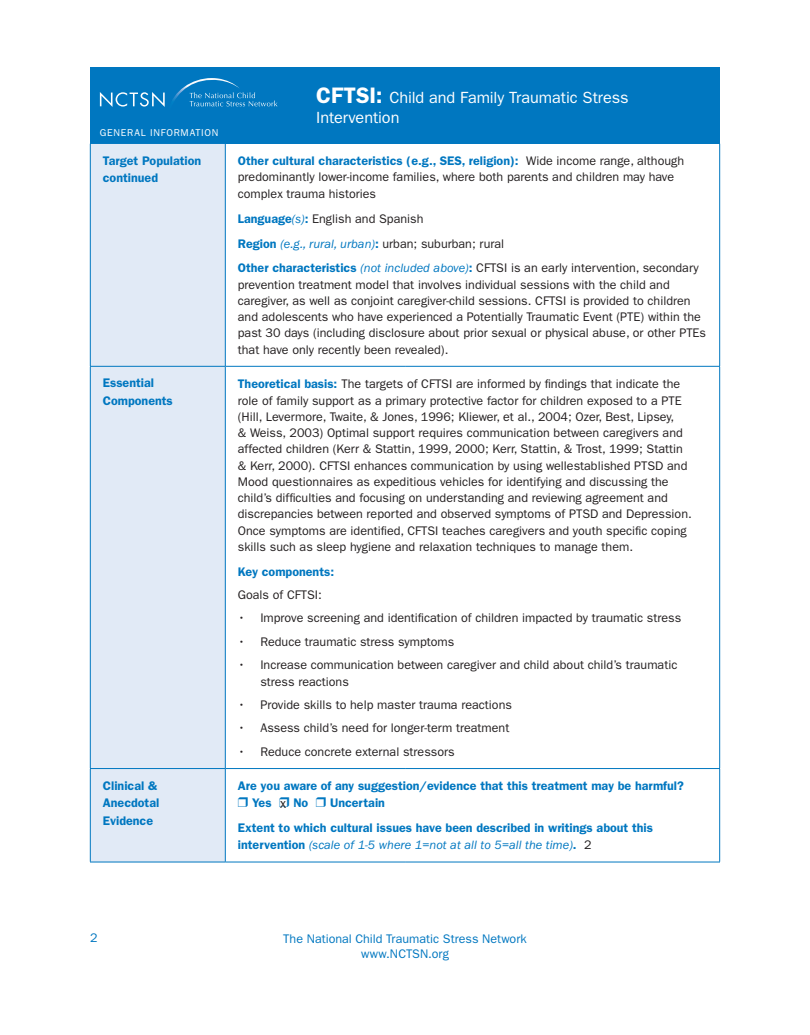
<style>
.page{position:relative;width:810px;height:1035px;background:#fff}
.page>*{position:absolute;margin:0;border:0;box-sizing:border-box;transform-origin:0 0}
.Header_Title{font:16.25px/20px "ITC Franklin Gothic Std";letter-spacing:-.005em;color:#fff}
.t1{font:13.75px "ITC Franklin Gothic Std";color:#231f20}
.Body_Paragraphs{font:12.5px/16.2px "ITC Franklin Gothic Std";color:#231f20}
.Body_Paragraphs-2{font:600 12.5px/17.5px "ITC Franklin Gothic Std";color:#0077c0}
.Page_number{font:12.5px "ITC Franklin Gothic Std";color:#0077c0}
.Header_Title-2{font:10px "ITC Franklin Gothic Std";letter-spacing:.075em;color:#fff}
.s1{font-weight:600;font-size:22.5px}
.s2{font-weight:600;color:#0077c0}
.s3{font-style:italic;color:#0077c0}
.s4{font-weight:400;font-style:italic}
.s5{font-weight:400;color:#231f20}
</style>
<div class="page">
<div style="left:90px;top:68px;width:630px;height:76px;background:#0077c0"></div>
<svg style="left:100px;top:78px;width:178px;height:29px"></svg>
<div style="left:91px;top:144px;width:134px;height:718px;background:#e1eaf6"></div>
<hr style="left:90px;top:144px;width:1px;height:222px;background:#0077c0">
<hr style="left:225px;top:144px;width:1px;height:222px;background:#0077c0">
<hr style="left:719px;top:144px;width:1px;height:222px;background:#0077c0">
<hr style="left:90px;top:366px;width:135px;height:1px;background:#0077c0">
<hr style="left:90px;top:367px;width:1px;height:401px;background:#0077c0">
<hr style="left:225px;top:366px;width:181px;height:1px;background:#0077c0">
<hr style="left:225px;top:367px;width:1px;height:401px;background:#0077c0">
<hr style="left:406px;top:366px;width:314px;height:1px;background:#0077c0">
<hr style="left:719px;top:367px;width:1px;height:401px;background:#0077c0">
<hr style="left:90px;top:768px;width:135px;height:1px;background:#0077c0">
<hr style="left:90px;top:769px;width:1px;height:93px;background:#0077c0">
<hr style="left:225px;top:768px;width:181px;height:1px;background:#0077c0">
<hr style="left:225px;top:769px;width:1px;height:93px;background:#0077c0">
<hr style="left:406px;top:768px;width:314px;height:1px;background:#0077c0">
<hr style="left:719px;top:769px;width:1px;height:93px;background:#0077c0">
<hr style="left:90px;top:862px;width:135px;height:1px;background:#0077c0">
<hr style="left:225px;top:862px;width:181px;height:1px;background:#0077c0">
<hr style="left:406px;top:862px;width:314px;height:1px;background:#0077c0">
<p class="Header_Title-2" style="left:100px;top:127px;width:120px">GENERAL INFORMATION</p>
<p class="Header_Title" style="left:316px;top:88px;width:314px"><span class="s1">CFTSI:</span> Child and Family Traumatic Stress<br>Intervention</p>
<p class="Body_Paragraphs-2" style="left:103px;top:152px;width:100px">Target Population continued</p>
<p class="Body_Paragraphs" style="left:238px;top:152px;width:448px"><span class="s2">Other cultural characteristics (e.g., SES, religion):</span> Wide income range, although predominantly lower-income families, where both parents and children may have</p>
<p class="Body_Paragraphs" style="left:238px;top:186px;width:140px">complex trauma histories</p>
<p class="Body_Paragraphs" style="left:238px;top:211px;width:187px"><span class="s2">Language</span><span class="s3">(s)</span><span class="s2">:</span> English and Spanish</p>
<p class="Body_Paragraphs" style="left:238px;top:235px;width:268px"><span class="s2">Region</span> <span class="s3">(e.g., rural, urban)</span><span class="s2">:</span> urban; suburban; rural</p>
<p class="Body_Paragraphs" style="left:238px;top:260px;width:470px"><span class="s2">Other characteristics</span> <span class="s3">(not included above)</span><span class="s2">:</span> CFTSI is an early intervention, secondary prevention treatment model that involves individual sessions with the child and caregiver, as well as conjoint caregiver-child sessions. CFTSI is provided to children and adolescents who have experienced a Potentially Traumatic Event (PTE) within the past 30 days (including disclosure about prior sexual or physical abuse, or other PTEs that have only recently been revealed).</p>
<p class="Body_Paragraphs-2" style="left:103px;top:374px;width:71px">Essential<br>Components</p>
<p class="Body_Paragraphs" style="left:238px;top:376px;width:456px"><span class="s2">Theoretical basis:</span> The targets of CFTSI are informed by findings that indicate the role of family support as a primary protective factor for children exposed to a PTE (Hill, Levermore, Twaite, &amp; Jones, 1996; Kliewer, et al., 2004; Ozer, Best, Lipsey,<br>&amp; Weiss, 2003) Optimal support requires communication between caregivers and affected children (Kerr &amp; Stattin, 1999, 2000; Kerr, Stattin, &amp; Trost, 1999; Stattin &amp; Kerr, 2000). CFTSI enhances communication by using wellestablished PTSD and Mood questionnaires as expeditious vehicles for identifying and discussing the child’s difficulties and focusing on understanding and reviewing agreement and discrepancies between reported and observed symptoms of PTSD and Depression.<br>Once symptoms are identified, CFTSI teaches caregivers and youth specific coping skills such as sleep hygiene and relaxation techniques to manage them.</p>
<p class="Body_Paragraphs-2" style="left:238px;top:563px;width:98px">Key components:</p>
<p class="Body_Paragraphs" style="left:238px;top:587px;width:85px">Goals of CFTSI:</p>
<p class="Body_Paragraphs" style="left:238px;top:610px;width:445px">• Improve screening and identification of children impacted by traumatic stress</p>
<p class="Body_Paragraphs" style="left:238px;top:634px;width:218px">• Reduce traumatic stress symptoms</p>
<p class="Body_Paragraphs" style="left:260px;top:657px;width:419px;text-indent:-22px">• Increase communication between caregiver and child about child’s traumatic stress reactions</p>
<p class="Body_Paragraphs" style="left:238px;top:697px;width:276px">• Provide skills to help master trauma reactions</p>
<p class="Body_Paragraphs" style="left:238px;top:720px;width:273px">• Assess child’s need for longer-term treatment</p>
<p class="Body_Paragraphs" style="left:238px;top:744px;width:218px">• Reduce concrete external stressors</p>
<p class="Body_Paragraphs-2" style="left:103px;top:777px;width:58px">Clinical &amp;<br>Anecdotal<br>Evidence</p>
<p class="Body_Paragraphs-2" style="left:252px;top:777px;width:433px;text-indent:-14px">Are you aware of any suggestion/evidence that this treatment may be harmful?<br>Yes</p>
<p class="Body_Paragraphs-2" style="left:293px;top:794px;width:16px">No</p>
<p class="Body_Paragraphs-2" style="left:330px;top:794px;width:56px">Uncertain</p>
<p class="Body_Paragraphs-2" style="left:238px;top:819px;width:417px">Extent to which cultural issues have been described in writings about this intervention <span class="s4">(scale of 1-5 where 1=not at all to 5=all the time)</span>. <span class="s5">2</span></p>
<p class="t1" style="left:280px;top:795px;width:8px">x</p>
<p class="Page_number" style="left:90px;top:931px;width:9px">2</p>
<p class="Page_number" style="left:283px;top:932px;width:245px">The National Child Traumatic Stress Network</p>
<p class="Page_number" style="left:361px;top:947px;width:89px">www.NCTSN.org</p>
</div>
